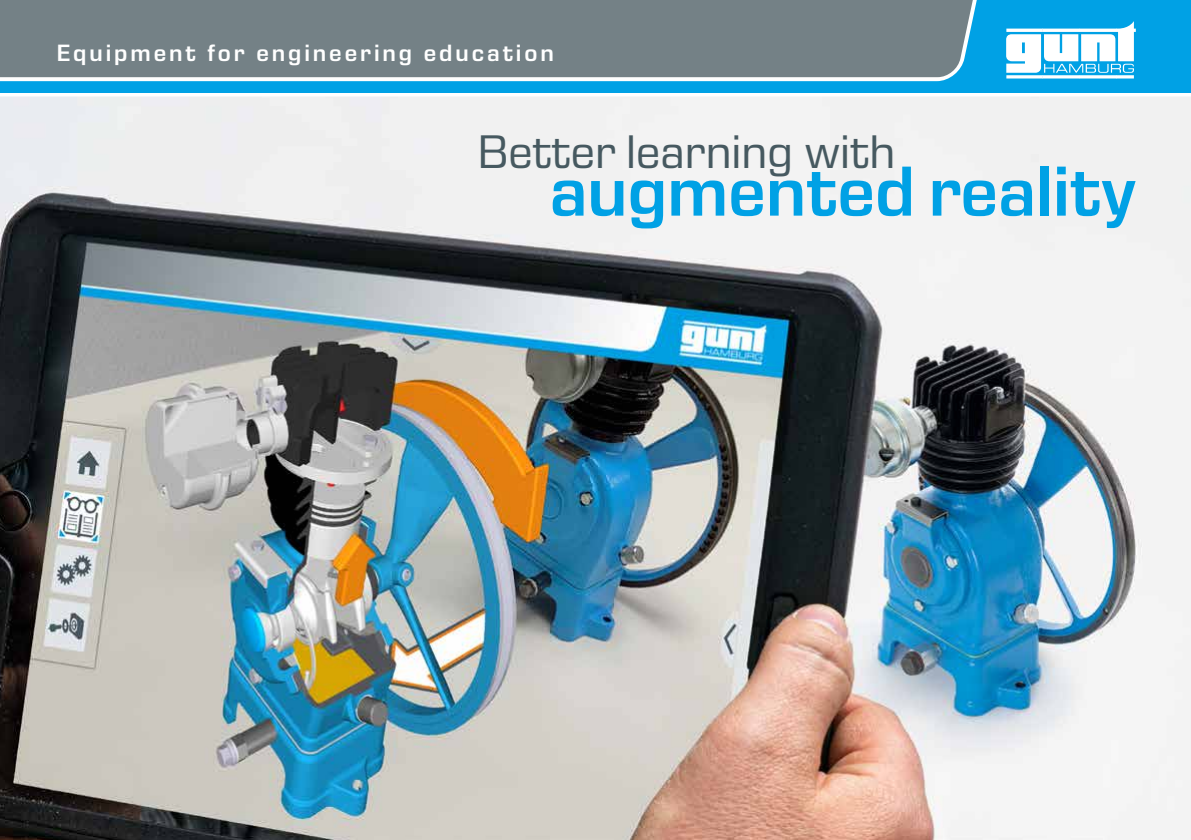
<style>
.page{position:relative;width:1191px;height:840px;background:#fff}
.page>*{position:absolute;margin:0;border:0;box-sizing:border-box;transform-origin:0 0}
.t1{font:700 79.6px "gunt 2 E Symbol";color:#fff}
.t2{font:600 72px "Eurostile Next LT Pro";color:#00a1e5}
.t3{font:48px "Eurostile Next LT Pro";color:#465960}
.t4{font:600 24px "Eurostile Next LT Pro";letter-spacing:.12em;color:#fff}
</style>
<div class="page">
<img style="left:0;top:92px;width:1191px;height:747px">
<div style="left:0;top:0;width:1191px;height:92px;background:#00a1e5"></div>
<svg style="left:0;top:0;width:977px;height:82px;background:#78888e"></svg>
<p class="t4" style="left:57px;top:39px;width:499px">Equipment for engineering education</p>
<h1 class="t1" style="left:1042px;top:11px;width:100px">◆■▼</h1>
<h3 class="t3" style="left:478px;top:125px;width:419px">Better learning with</h3>
<h2 class="t2" style="left:549px;top:151px;width:588px">augmented reality</h2>
</div>
